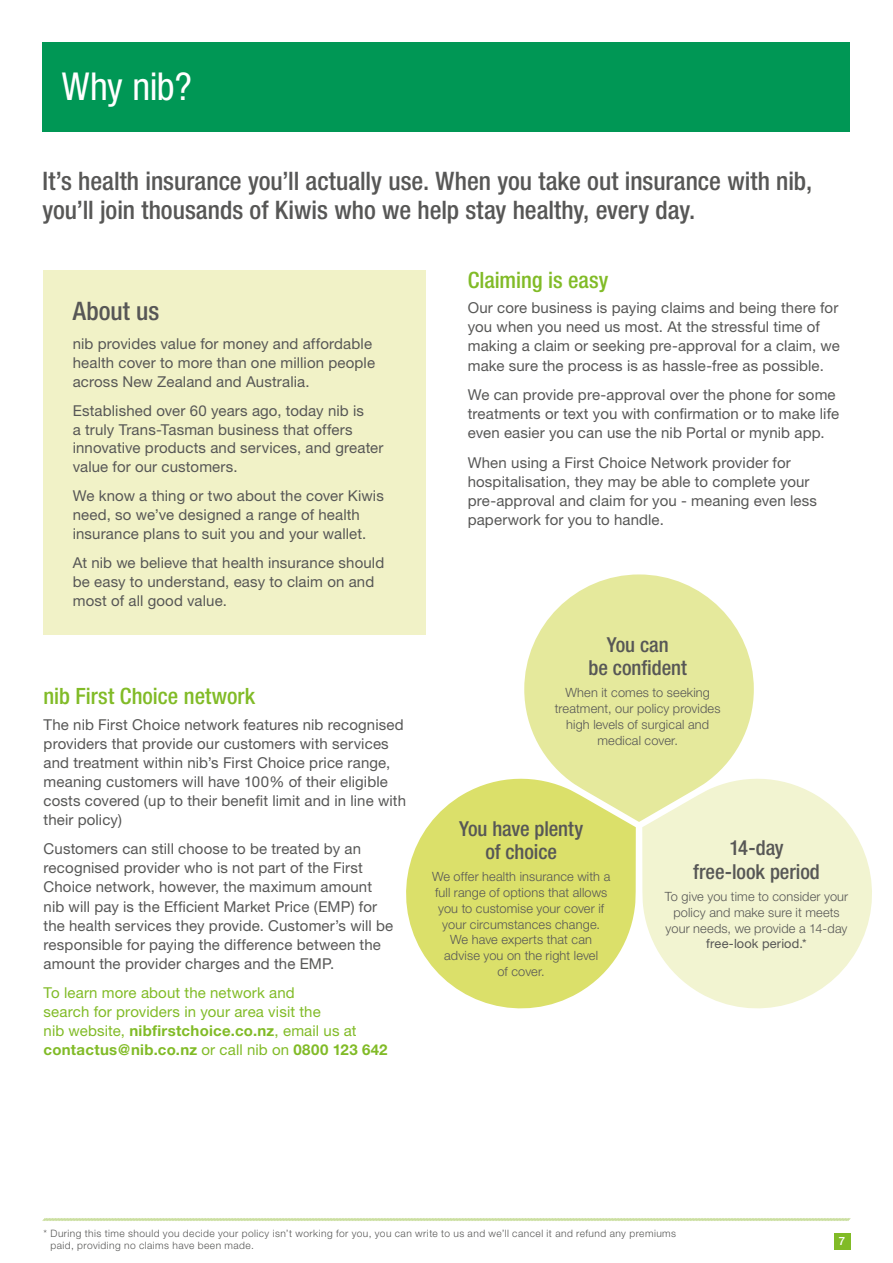
<style>
.page{position:relative;width:893px;height:1263px;background:#fff}
.page>*{position:absolute;margin:0;border:0;box-sizing:border-box;transform-origin:0 0}
.t1{font:condensed 38.4px "Helvetica Neue";letter-spacing:-.015em;color:#fff}
.t2{font:500 condensed 25.5px/28.5px "Helvetica Neue";color:#575756}
.t3{font:500 condensed 22.5px "Helvetica Neue";color:#81bb27}
.t4{font:500 condensed 20.7px/23.1px "Helvetica Neue";letter-spacing:-.005em;color:#575756;text-align:center}
.t5{font:15px/19px "Helvetica Neue";letter-spacing:.01em;color:#575756}
.t6{font:15px/19px "Helvetica Neue";letter-spacing:.01em;color:#81bb27}
.t7{font:300 12.75px/15.8px "Helvetica Neue";letter-spacing:.01em;color:#575756;text-align:center}
.t8{font:12.75px "Helvetica Neue";letter-spacing:.015em;color:#575756}
.t9{font:500 11.4px "Helvetica Neue";color:#fff}
.t10{font:300 10.2px/12px "Helvetica Neue";letter-spacing:.045em;color:#575756}
.s1{font-weight:700}
</style>
<div class="page">
<div style="left:834px;top:1233px;width:16px;height:16px;background:#81bb27"></div>
<svg style="left:42px;top:1218px;width:809px;height:3px;background:#d2e3ae"></svg>
<div style="left:43px;top:42px;width:807px;height:89px;background:#009755"></div>
<div style="left:43px;top:270px;width:382px;height:365px;background:#f1f2c7"></div>
<svg style="left:524px;top:574px;width:230px;height:248px;fill:#e5e99c"></svg>
<svg style="left:642px;top:774px;width:230px;height:235px;fill:#f2f4d1"></svg>
<svg style="left:406px;top:774px;width:230px;height:235px;fill:#dbe06a"></svg>
<h1 class="t1" style="left:62px;top:64px;width:132px">Why nib?</h1>
<h2 class="t2" style="left:43px;top:166px;width:771px">It’s health insurance you’ll actually use. When you take out insurance with nib, you’ll join thousands of Kiwis who we help stay healthy, every day.</h2>
<h2 class="t2" style="left:73px;top:296px;width:88px">About us</h2>
<p class="t5" style="left:73px;top:334px;width:304px">nib provides value for money and affordable health cover to more than one million people across New Zealand and Australia.</p>
<p class="t5" style="left:73px;top:401px;width:312px">Established over 60 years ago, today nib is<br>a truly Trans-Tasman business that offers innovative products and services, and greater value for our customers.</p>
<p class="t5" style="left:73px;top:486px;width:313px">We know a thing or two about the cover Kiwis need, so we’ve designed a range of health insurance plans to suit you and your wallet.</p>
<p class="t5" style="left:73px;top:553px;width:313px">At nib we believe that health insurance should be easy to understand, easy to claim on and most of all good value.</p>
<h3 class="t3" style="left:44px;top:683px;width:213px">nib First Choice network</h3>
<p class="t5" style="left:44px;top:714px;width:364px">The nib First Choice network features nib recognised providers that provide our customers with services and treatment within nib’s First Choice price range, meaning customers will have 100% of their eligible costs covered (up to their benefit limit and in line with their policy)</p>
<p class="t5" style="left:44px;top:839px;width:351px">Customers can still choose to be treated by an recognised provider who is not part of the First Choice network, however, the maximum amount nib will pay is the Efficient Market Price (EMP) for the health services they provide. Customer’s will be responsible for paying the difference between the amount the provider charges and the EMP.</p>
<p class="t6" style="left:44px;top:983px;width:346px">To learn more about the network and<br>search for providers in your area visit the<br>nib website, <span class="s1">nibfirstchoice.co.nz</span>, email us at <span class="s1">contactus@nib.co.nz</span> or call nib on <span class="s1">0800 123 642</span></p>
<h3 class="t3" style="left:468px;top:267px;width:142px">Claiming is easy</h3>
<p class="t5" style="left:468px;top:298px;width:374px">Our core business is paying claims and being there for you when you need us most. At the stressful time of making a claim or seeking pre-approval for a claim, we make sure the process is as hassle-free as possible.</p>
<p class="t5" style="left:468px;top:385px;width:373px">We can provide pre-approval over the phone for some treatments or text you with confirmation or to make life even easier you can use the nib Portal or mynib app.</p>
<p class="t5" style="left:468px;top:453px;width:351px">When using a First Choice Network provider for hospitalisation, they may be able to complete your pre-approval and claim for you - meaning even less paperwork for you to handle.</p>
<h3 class="t4" style="left:588px;top:632px;width:100px">You can<br>be confident</h3>
<p class="t7" style="left:555px;top:684px;width:167px">When it comes to seeking treatment, our policy provides high levels of surgical and medical cover.</p>
<h3 class="t4" style="left:459px;top:816px;width:126px">You have plenty of choice</h3>
<p class="t7" style="left:432px;top:869px;width:180px">We offer health insurance with a full range of options that allows you to customise your cover if your circumstances change.<br>We have experts that can advise you on the right level<br>of cover.</p>
<h3 class="t4" style="left:693px;top:836px;width:128px">14-day free-look period</h3>
<p class="t7" style="left:665px;top:888px;width:185px">To give you time to consider your policy and make sure it meets your needs, we provide a 14-day</p>
<p class="t8" style="left:706px;top:936px;width:102px">free-look period.*</p>
<p class="t10" style="left:51px;top:1227px;width:627px;text-indent:-7px">* During this time should you decide your policy isn’t working for you, you can write to us and we’ll cancel it and refund any premiums paid, providing no claims have been made.</p>
<p class="t9" style="left:839px;top:1234px;width:8px">7</p>
</div>
